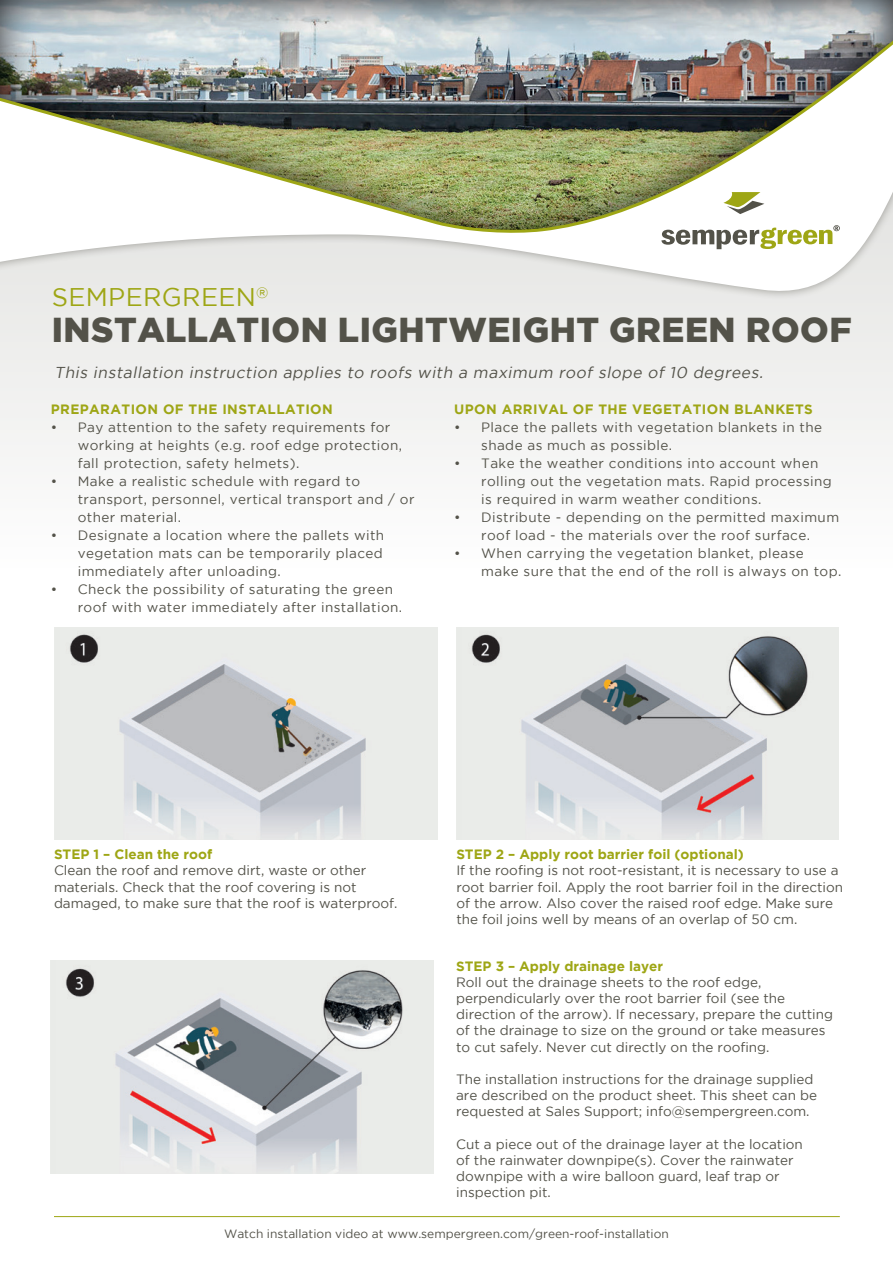
<style>
.page{position:relative;width:893px;height:1263px;background:#fff}
.page>*{position:absolute;margin:0;border:0;box-sizing:border-box;transform-origin:0 0}
.t1{font:900 34.5px "Gotham";letter-spacing:.015em;color:#535249}
.t2{font:25.5px "Gotham";letter-spacing:.015em;color:#9ea615}
.t3{font:italic 15.75px "Gotham";color:#535249}
.t4{font:13.5px/16.2px "Gotham";color:#535249}
.t5{font:13.5px/18px "Gotham";letter-spacing:.03em;color:#535249}
.t6{font:700 13.5px "Gotham";color:#9ea615}
.t7{font:700 13.5px "Gotham";letter-spacing:.03em;color:#9ea615}
.t8{font:12px "Gotham";color:#535249}
</style>
<div class="page">
<img style="left:51px;top:961px;width:382px;height:212px">
<hr style="left:54px;top:1216px;width:786px;height:1px;background:#9ea615">
<img style="left:55px;top:627px;width:382px;height:213px">
<img style="left:456px;top:627px;width:383px;height:213px">
<svg style="left:0;top:234px;width:893px;height:109px"></svg>
<svg style="left:661px;top:234px;width:179px;height:15px"></svg>
<img style="left:0;top:0;width:893px;height:234px">
<h2 class="t2" style="left:52px;top:286px;width:218px">SEMPERGREEN<sup>®</sup></h2>
<h1 class="t1" style="left:52px;top:310px;width:801px">INSTALLATION LIGHTWEIGHT GREEN ROOF</h1>
<p class="t3" style="left:54px;top:364px;width:713px">This installation instruction applies to roofs with a maximum roof slope of 10 degrees.</p>
<p class="t7" style="left:454px;top:404px;width:360px">UPON ARRIVAL OF THE VEGETATION BLANKETS</p>
<p class="t5" style="left:481px;top:419px;width:342px;text-indent:-27px">• Place the pallets with vegetation blankets in the shade as much as possible.</p>
<p class="t5" style="left:481px;top:455px;width:352px;text-indent:-27px">• Take the weather conditions into account when rolling out the vegetation mats. Rapid processing is required in warm weather conditions.</p>
<p class="t5" style="left:454px;top:509px;width:386px;text-align:center">• Distribute - depending on the permitted maximum roof load - the materials over the roof surface.</p>
<p class="t5" style="left:481px;top:545px;width:362px;text-indent:-27px">• When carrying the vegetation blanket, please make sure that the end of the roll is always on top.</p>
<p class="t7" style="left:51px;top:404px;width:284px">PREPARATION OF THE INSTALLATION</p>
<p class="t5" style="left:78px;top:419px;width:326px;text-indent:-27px">• Pay attention to the safety requirements for working at heights (e.g. roof edge protection, fall protection, safety helmets).</p>
<p class="t5" style="left:78px;top:473px;width:338px;text-indent:-27px">• Make a realistic schedule with regard to transport, personnel, vertical transport and / or other material.</p>
<p class="t4" style="left:78px;top:527px;width:308px;line-height:18px;text-align:justify;text-indent:-27px">• Designate a location where the pallets with vegetation mats can be temporarily placed immediately after unloading.</p>
<p class="t5" style="left:78px;top:581px;width:326px;text-indent:-27px">• Check the possibility of saturating the green roof with water immediately after installation.</p>
<p class="t6" style="left:54px;top:849px;width:160px">STEP 1 – Clean the roof</p>
<p class="t4" style="left:54px;top:863px;width:345px">Clean the roof and remove dirt, waste or other materials. Check that the roof covering is not damaged, to make sure that the roof is waterproof.</p>
<p class="t6" style="left:456px;top:849px;width:289px">STEP 2 – Apply root barrier foil (optional)</p>
<p class="t4" style="left:456px;top:862px;width:388px">If the roofing is not root-resistant, it is necessary to use a root barrier foil. Apply the root barrier foil in the direction of the arrow. Also cover the raised roof edge. Make sure the foil joins well by means of an overlap of 50 cm.</p>
<p class="t6" style="left:456px;top:961px;width:208px">STEP 3 – Apply drainage layer</p>
<p class="t4" style="left:456px;top:974px;width:378px">Roll out the drainage sheets to the roof edge, perpendicularly over the root barrier foil (see the direction of the arrow). If necessary, prepare the cutting of the drainage to size on the ground or take measures to cut safely. Never cut directly on the roofing.</p>
<p class="t4" style="left:456px;top:1071px;width:362px">The installation instructions for the drainage supplied are described on the product sheet. This sheet can be requested at Sales Support; info@sempergreen.com.</p>
<p class="t4" style="left:456px;top:1136px;width:348px">Cut a piece out of the drainage layer at the location of the rainwater downpipe(s). Cover the rainwater downpipe with a wire balloon guard, leaf trap or inspection pit.</p>
<p class="t8" style="left:224px;top:1228px;width:446px">Watch installation video at www.sempergreen.com/green-roof-installation</p>
</div>
